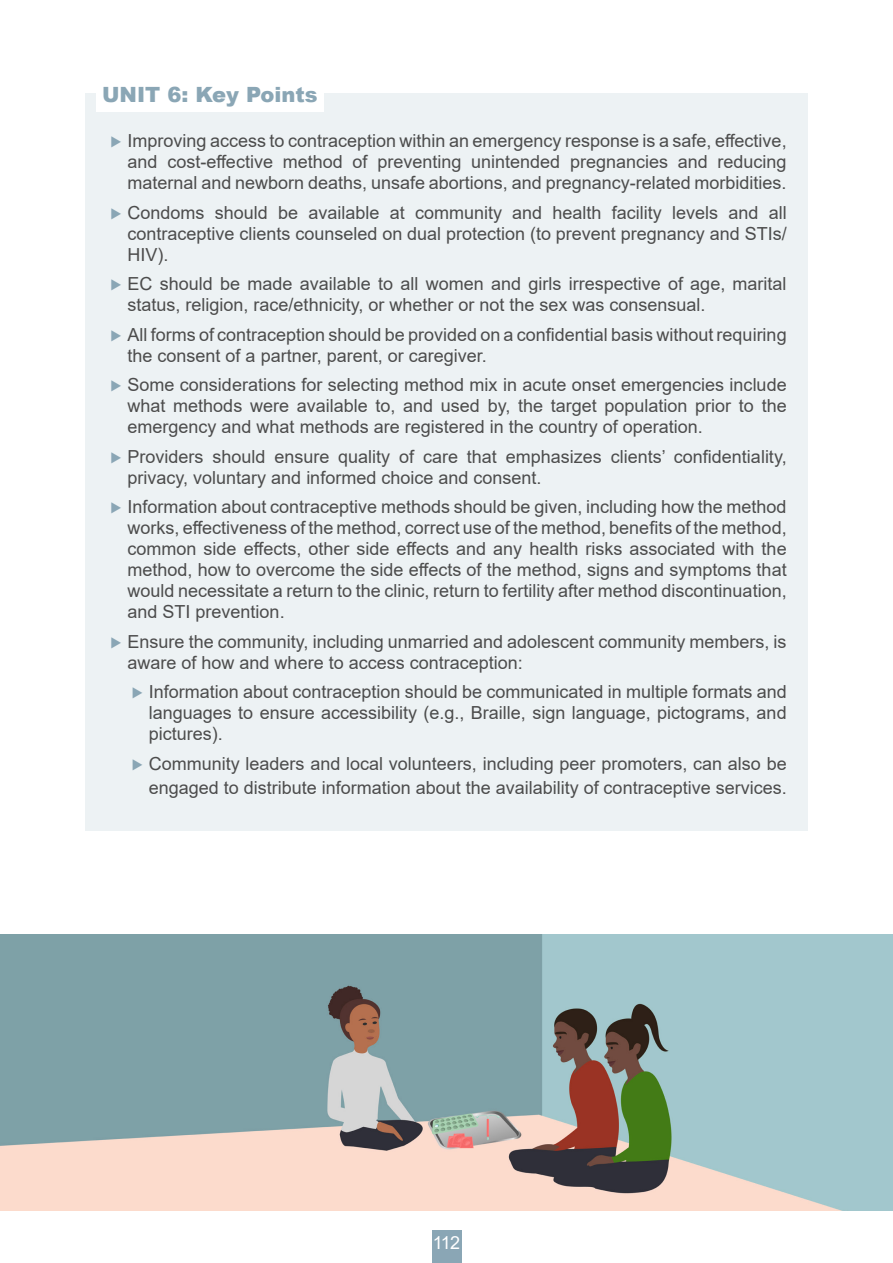
<style>
.page{position:relative;width:893px;height:1263px;background:#fff}
.page>*{position:absolute;margin:0;border:0;box-sizing:border-box;transform-origin:0 0}
.key_point_heading{font:900 21px "Arial";color:#8aa6b5}
.t1{font:18px/21px "Arial";color:#4c4c4c;text-align:justify}
.t2{font:18px "Arial";color:#fff}
.s1{font-family:"Proxima Nova Cond";font-weight:100;color:#8aa6b5}
</style>
<div class="page">
<div style="left:432px;top:1231px;width:29px;height:32px;background:#8aa6b5"></div>
<div style="left:85px;top:94px;width:723px;height:737px;background:#edf2f4"></div>
<div style="left:96px;top:78px;width:228px;height:34px;background:#fff"></div>
<img style="left:0;top:934px;width:893px;height:277px">
<p class="key_point_heading" style="left:102px;top:79px;width:217px">UNIT 6: Key Points</p>
<p class="t1" style="left:128px;top:130px;width:661px;text-indent:-17px"><span class="s1">⊲</span> Improving access to contraception within an emergency response is a safe, effective, and cost-effective method of preventing unintended pregnancies and reducing maternal and newborn deaths, unsafe abortions, and pregnancy-related morbidities.</p>
<p class="t1" style="left:128px;top:202px;width:661px;text-indent:-17px"><span class="s1">⊲</span> Condoms should be available at community and health facility levels and all contraceptive clients counseled on dual protection (to prevent pregnancy and STIs/ HIV).</p>
<p class="t1" style="left:128px;top:273px;width:661px;text-indent:-17px"><span class="s1">⊲</span> EC should be made available to all women and girls irrespective of age, marital status, religion, race/ethnicity, or whether or not the sex was consensual.</p>
<p class="t1" style="left:128px;top:324px;width:661px;text-indent:-17px"><span class="s1">⊲</span> All forms of contraception should be provided on a confidential basis without requiring the consent of a partner, parent, or caregiver.</p>
<p class="t1" style="left:128px;top:374px;width:661px;text-indent:-17px"><span class="s1">⊲</span> Some considerations for selecting method mix in acute onset emergencies include what methods were available to, and used by, the target population prior to the emergency and what methods are registered in the country of operation.</p>
<p class="t1" style="left:128px;top:446px;width:661px;text-indent:-17px"><span class="s1">⊲</span> Providers should ensure quality of care that emphasizes clients’ confidentiality, privacy, voluntary and informed choice and consent.</p>
<p class="t1" style="left:128px;top:496px;width:661px;text-indent:-17px"><span class="s1">⊲</span> Information about contraceptive methods should be given, including how the method works, effectiveness of the method, correct use of the method, benefits of the method, common side effects, other side effects and any health risks associated with the method, how to overcome the side effects of the method, signs and symptoms that would necessitate a return to the clinic, return to fertility after method discontinuation, and STI prevention.</p>
<p class="t1" style="left:128px;top:631px;width:661px;text-indent:-17px"><span class="s1">⊲</span> Ensure the community, including unmarried and adolescent community members, is aware of how and where to access contraception:</p>
<p class="t1" style="left:149px;top:681px;width:639px;text-indent:-17px"><span class="s1">⊲</span> Information about contraception should be communicated in multiple formats and languages to ensure accessibility (e.g., Braille, sign language, pictograms, and pictures).</p>
<p class="t1" style="left:132px;top:751px;width:656px;line-height:24px;text-align:right"><span class="s1">⊲</span> Community leaders and local volunteers, including peer promoters, can also be engaged to distribute information about the availability of contraceptive services.</p>
<p class="t2" style="left:433px;top:1230px;width:29px">112</p>
</div>
